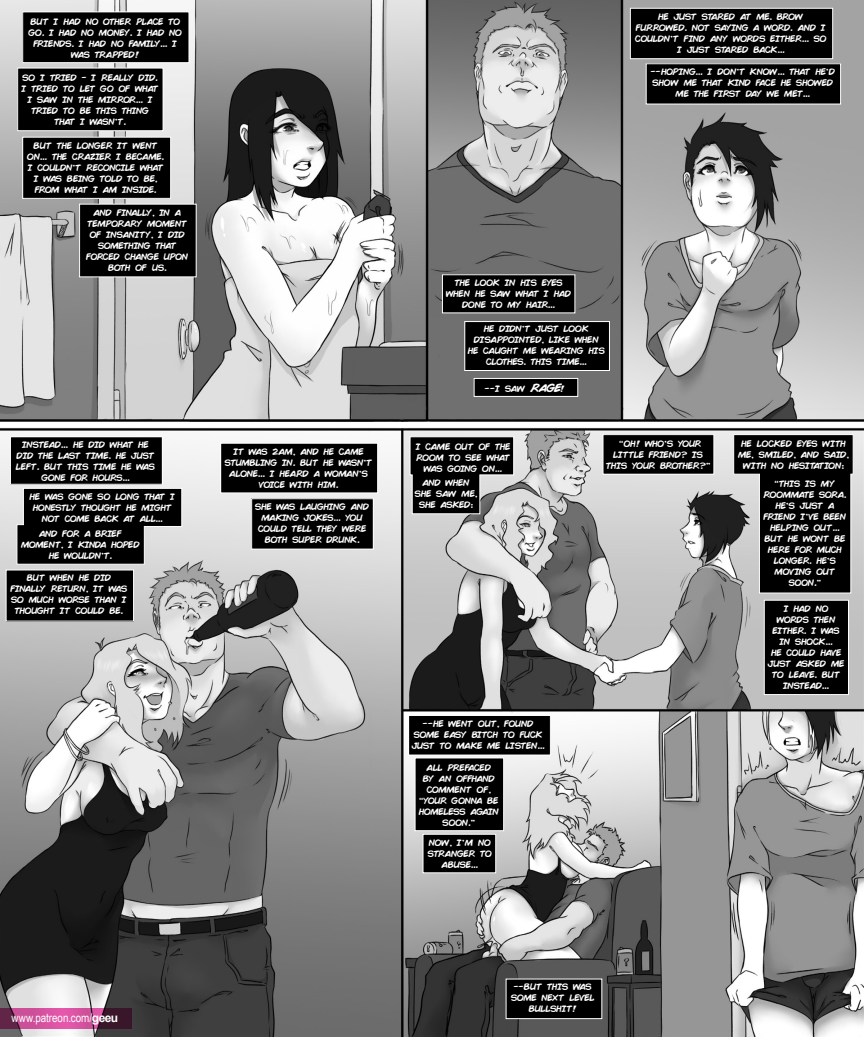
<style>
.page{position:relative;width:864px;height:1037px;background:#fff}
.page>*{position:absolute;margin:0;border:0;box-sizing:border-box;transform-origin:0 0}
.t1{font:12px "Arial Narrow";letter-spacing:-.005em;color:#fff}
.Standard_Text{font:9px/11px "Comic";letter-spacing:-.09em;color:#fff;text-align:center}
.Standard_Text-2{font:9px/11px "Comic";letter-spacing:-.07em;color:#fff;text-align:center}
.s1{font-weight:700;font-style:italic;font-size:11px}
.s2{font-family:"Arial";font-weight:700}
</style>
<div class="page">
<img style="left:0;top:0;width:864px;height:1037px">
<div style="left:23px;top:12px;width:166px;height:51px;background:#000"></div>
<div style="left:22px;top:12px;width:167px;height:51px;border:1px solid #fff"></div>
<div style="left:18px;top:68px;width:145px;height:63px;background:#000"></div>
<div style="left:17px;top:68px;width:146px;height:63px;border:1px solid #fff"></div>
<div style="left:23px;top:137px;width:148px;height:61px;background:#000"></div>
<div style="left:22px;top:137px;width:149px;height:62px;border:1px solid #fff"></div>
<div style="left:80px;top:204px;width:116px;height:73px;background:#000"></div>
<div style="left:79px;top:204px;width:118px;height:73px;border:1px solid #fff"></div>
<div style="left:442px;top:275px;width:133px;height:38px;background:#000"></div>
<div style="left:465px;top:321px;width:144px;height:49px;background:#000"></div>
<div style="left:464px;top:321px;width:146px;height:50px;border:1px solid #fff"></div>
<div style="left:474px;top:378px;width:104px;height:18px;background:#000"></div>
<div style="left:474px;top:378px;width:104px;height:19px;border:1px solid #fff"></div>
<div style="left:630px;top:8px;width:203px;height:51px;background:#000"></div>
<div style="left:630px;top:8px;width:203px;height:51px;border:1px solid #fff"></div>
<div style="left:646px;top:64px;width:195px;height:40px;background:#000"></div>
<div style="left:10px;top:437px;width:152px;height:47px;background:#000"></div>
<div style="left:10px;top:436px;width:153px;height:49px;border:1px solid #fff"></div>
<svg style="left:16px;top:488px;width:167px;height:77px;background:#272727"></svg>
<div style="left:6px;top:570px;width:128px;height:51px;background:#000"></div>
<div style="left:221px;top:443px;width:157px;height:50px;background:#000"></div>
<div style="left:252px;top:499px;width:121px;height:50px;background:#000"></div>
<div style="left:251px;top:498px;width:123px;height:51px;border:1px solid #fff"></div>
<svg style="left:409px;top:436px;width:105px;height:78px;background:#2c2c2c"></svg>
<div style="left:603px;top:435px;width:111px;height:39px;background:#000"></div>
<div style="left:603px;top:434px;width:111px;height:40px;border:1px solid #fff"></div>
<svg style="left:733px;top:434px;width:121px;height:160px;background:#282828"></svg>
<div style="left:764px;top:600px;width:85px;height:94px;background:#000"></div>
<div style="left:764px;top:600px;width:85px;height:95px;border:1px solid #fff"></div>
<div style="left:409px;top:715px;width:141px;height:40px;background:#000"></div>
<div style="left:408px;top:715px;width:143px;height:40px;border:1px solid #fff"></div>
<div style="left:415px;top:758px;width:89px;height:73px;background:#000"></div>
<div style="left:415px;top:757px;width:89px;height:74px;border:1px solid #fff"></div>
<div style="left:423px;top:834px;width:73px;height:39px;background:#000"></div>
<div style="left:423px;top:834px;width:73px;height:39px;border:1px solid #fff"></div>
<div style="left:506px;top:979px;width:96px;height:39px;background:#000"></div>
<div style="left:506px;top:978px;width:96px;height:41px;border:1px solid #fff"></div>
<svg style="left:0;top:1008px;width:131px;height:21px;background:#a13e78"></svg>
<p class="Standard_Text" style="left:28px;top:16px;width:156px">BUT I HAD NO OTHER PLACE TO<br>GO. I HAD NO MONEY. I HAD NO<br>FRIENDS. I HAD NO FAMILY... I<br>WAS TRAPPED!</p>
<p class="Standard_Text" style="left:22px;top:72px;width:139px">SO I TRIED - I REALLY DID.<br>I TRIED TO LET GO OF WHAT<br>I SAW IN THE MIRROR... I<br>TRIED TO BE THIS THING<br>THAT I WASN’T.</p>
<p class="Standard_Text" style="left:27px;top:140px;width:139px">BUT THE LONGER IT WENT<br>ON... THE CRAZIER I BECAME.<br>I COULDN’T RECONCILE WHAT<br>I WAS BEING TOLD TO BE,<br>FROM WHAT I AM INSIDE.</p>
<p class="Standard_Text" style="left:86px;top:207px;width:104px">AND FINALLY, IN A<br>TEMPORARY MOMENT<br>OF INSANITY, I DID<br>SOMETHING THAT<br>FORCED CHANGE UPON<br>BOTH OF US.</p>
<p class="Standard_Text" style="left:16px;top:439px;width:141px">INSTEAD... HE DID WHAT HE<br>DID THE LAST TIME. HE JUST<br>LEFT. BUT THIS TIME HE WAS<br>GONE FOR HOURS...</p>
<p class="Standard_Text" style="left:30px;top:491px;width:147px">HE WAS GONE SO LONG THAT I<br>HONESTLY THOUGHT HE MIGHT<br>NOT COME BACK AT ALL...</p>
<p class="Standard_Text" style="left:21px;top:528px;width:121px">AND FOR A BRIEF<br>MOMENT, I KINDA HOPED<br>HE WOULDN’T.</p>
<p class="Standard_Text" style="left:10px;top:572px;width:119px">BUT WHEN HE DID<br>FINALLY RETURN, IT WAS<br>SO MUCH WORSE THAN I<br>THOUGHT IT COULD BE.</p>
<p class="Standard_Text" style="left:225px;top:446px;width:149px">IT WAS 2AM, AND HE CAME<br>STUMBLING IN. BUT HE WASN’T<br>ALONE... I HEARD A WOMAN’S<br>VOICE WITH HIM.</p>
<p class="Standard_Text" style="left:255px;top:501px;width:116px">SHE WAS LAUGHING AND<br>MAKING JOKES... YOU<br>COULD TELL THEY WERE<br>BOTH SUPER DRUNK.</p>
<p class="Standard_Text" style="left:635px;top:11px;width:193px">HE JUST STARED AT ME. BROW<br>FURROWED. NOT SAYING A WORD. AND I<br>COULDN’T FIND ANY WORDS EITHER... SO<br>I JUST STARED BACK...</p>
<p class="Standard_Text" style="left:651px;top:66px;width:186px">--HOPING... I DON’T KNOW... THAT HE’D<br>SHOW ME THAT KIND FACE HE SHOWED<br>ME THE FIRST DAY WE MET...</p>
<p class="Standard_Text" style="left:446px;top:277px;width:127px">THE LOOK IN HIS EYES<br>WHEN HE SAW WHAT I HAD<br>DONE TO MY HAIR...</p>
<p class="Standard_Text" style="left:468px;top:323px;width:139px">HE DIDN’T JUST LOOK<br>DISAPPOINTED, LIKE WHEN<br>HE CAUGHT ME WEARING HIS<br>CLOTHES. THIS TIME...</p>
<p class="Standard_Text" style="left:485px;top:383px;width:81px">--I SAW <span class="s1">RAGE</span>!</p>
<p class="Standard_Text" style="left:416px;top:441px;width:97px">I CAME OUT OF THE<br>ROOM TO SEE WHAT<br>WAS GOING ON...</p>
<p class="Standard_Text" style="left:606px;top:438px;width:106px">“OH! WHO’S YOUR<br>LITTLE FRIEND? IS<br>THIS YOUR BROTHER?”</p>
<p class="Standard_Text" style="left:738px;top:438px;width:113px">HE LOCKED EYES WITH<br>ME, SMILED, AND SAID,<br>WITH NO HESITATION:</p>
<p class="Standard_Text" style="left:763px;top:478px;width:85px">“THIS IS MY<br>ROOMMATE SORA.<br>HE’S JUST A<br>FRIEND I’VE BEEN<br>HELPING OUT...<br>BUT HE WONT BE<br>HERE FOR MUCH<br>LONGER. HE’S<br>MOVING OUT<br>SOON.”</p>
<p class="Standard_Text" style="left:768px;top:603px;width:78px">I HAD NO<br>WORDS THEN<br>EITHER. I WAS<br>IN SHOCK...<br>HE COULD HAVE<br>JUST ASKED ME<br>TO LEAVE. BUT<br>INSTEAD...</p>
<p class="Standard_Text" style="left:412px;top:718px;width:135px">--HE WENT OUT, FOUND<br>SOME EASY BITCH TO FUCK<br>JUST TO MAKE ME LISTEN...</p>
<p class="Standard_Text" style="left:419px;top:761px;width:82px">ALL PREFACED<br>BY AN OFFHAND<br>COMMENT OF, “YOUR GONNA BE<br>HOMELESS AGAIN<br>SOON.”</p>
<p class="Standard_Text" style="left:428px;top:837px;width:66px">NOW, I’M NO<br>STRANGER TO<br>ABUSE...</p>
<p class="Standard_Text-2" style="left:415px;top:477px;width:64px">AND WHEN<br>SHE SAW ME,<br>SHE ASKED:</p>
<p class="t1" style="left:12px;top:1009px;width:108px">www.patreon.com/<span class="s2">geeu</span></p>
<p class="Standard_Text-2" style="left:511px;top:981px;width:85px">--BUT THIS WAS<br>SOME NEXT LEVEL<br>BULLSHIT!</p>
</div>
